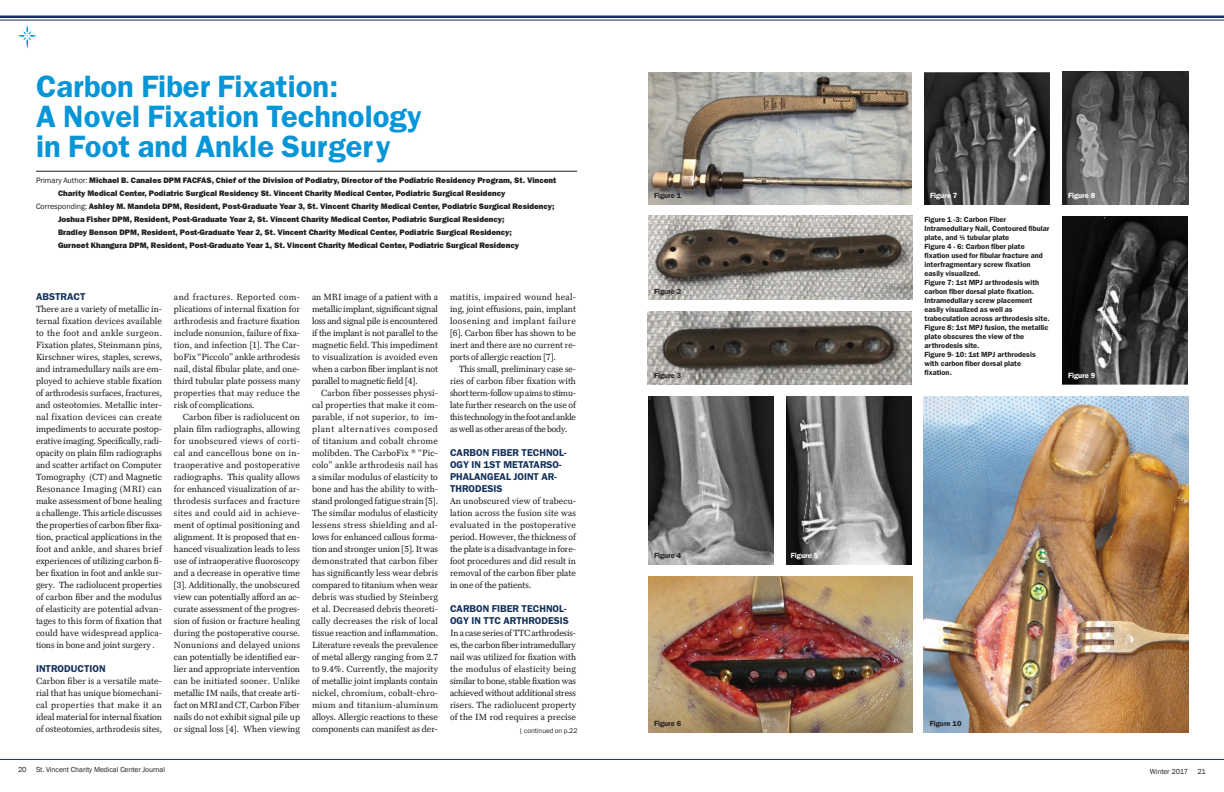
<style>
.page{position:relative;width:1224px;height:792px;background:#fff}
.page>*{position:absolute;margin:0;border:0;box-sizing:border-box;transform-origin:0 0}
.t1{font:600 31px/30px "Franklin Gothic";color:#0696d7}
.t2{font:600 10px/12px "Franklin Gothic";color:#14315b}
.t3{font:9px/12px "Mt.Augustine Roman";letter-spacing:.005em;color:#231f20;text-align:justify}
.t4{font:800 8px "Franklin Gothic";color:#231f20}
.t5{font:600 7.5px/9px "Franklin Gothic";color:#231f20}
.t6{font:7.5px "Franklin Gothic";letter-spacing:-.01em;color:#231f20}
.t7{font:600 7.5px "Franklin Gothic";color:#fff}
.t8{font:7px "Franklin Gothic";color:#231f20}
.s1{font-weight:400}
.s2{font-size:4.4px}
</style>
<div class="page">
<hr style="left:0;top:16px;width:1224px;height:2px;background:#14315b">
<hr style="left:0;top:20px;width:1224px;height:1px;background:#14315b">
<hr style="left:0;top:759px;width:1224px;height:1px;background:#14315b">
<hr style="left:36px;top:171px;width:541px;height:1px;background:#231f20">
<svg style="left:18px;top:25px;width:19px;height:23px"></svg>
<img style="left:648px;top:72px;width:264px;height:132px">
<img style="left:924px;top:396px;width:265px;height:336px">
<img style="left:648px;top:216px;width:264px;height:84px">
<img style="left:648px;top:312px;width:264px;height:72px">
<img style="left:648px;top:396px;width:126px;height:168px">
<img style="left:786px;top:396px;width:126px;height:168px">
<img style="left:648px;top:576px;width:264px;height:156px">
<img style="left:924px;top:72px;width:126px;height:132px">
<img style="left:1062px;top:72px;width:126px;height:132px">
<img style="left:1062px;top:216px;width:126px;height:168px">
<h1 class="t1" style="left:36px;top:71px;width:387px">Carbon Fiber Fixation:<br>A Novel Fixation Technology in Foot and Ankle Surgery</h1>
<p class="t4" style="left:36px;top:176px;width:522px"><span class="s1">Primary Author:</span> Michael B. Canales DPM FACFAS, Chief of the Division of Podiatry, Director of the Podiatric Residency Program, St. Vincent</p>
<p class="t4" style="left:58px;top:189px;width:449px">Charity Medical Center, Podiatric Surgical Residency St. Vincent Charity Medical Center, Podiatric Surgical Residency</p>
<p class="t4" style="left:36px;top:202px;width:520px"><span class="s1">Corresponding:</span> Ashley M. Mandela DPM, Resident, Post-Graduate Year 3, St. Vincent Charity Medical Center, Podiatric Surgical Residency;</p>
<p class="t4" style="left:58px;top:215px;width:448px">Joshua Fisher DPM, Resident, Post-Graduate Year 2, St. Vincent Charity Medical Center, Podiatric Surgical Residency;</p>
<p class="t4" style="left:58px;top:228px;width:455px">Bradley Benson DPM, Resident, Post-Graduate Year 2, St. Vincent Charity Medical Center, Podiatric Surgical Residency;</p>
<p class="t4" style="left:58px;top:241px;width:463px">Gurneet Khangura DPM, Resident, Post-Graduate Year 1, St. Vincent Charity Medical Center, Podiatric Surgical Residency</p>
<p class="t2" style="left:36px;top:290px;width:51px">ABSTRACT</p>
<p class="t3" style="left:36px;top:303px;width:128px">There are a variety of metallic in&shy;ternal fixation devices available to the foot and ankle surgeon.<br>Fixation plates, Steinmann pins, Kirschner wires, staples, screws, and intramedullary nails are em&shy;ployed to achieve stable fixation of arthrodesis surfaces, fractures, and osteotomies. Metallic inter&shy;nal fixation devices can create impediments to accurate postop&shy;erative imaging. Specifically, radi&shy;opacity on plain film radiographs and scatter artifact on Computer Tomography (CT) and Magnetic Resonance Imaging (MRI) can make assessment of bone healing a challenge. This article discusses the properties of carbon fiber fixa&shy;tion, practical applications in the foot and ankle, and shares brief experiences of utilizing carbon fi&shy;ber fixation in foot and ankle sur&shy;gery. The radiolucent properties of carbon fiber and the modulus of elasticity are potential advan&shy;tages to this form of fixation that could have widespread applica&shy;tions in bone and joint surgery .</p>
<p class="t2" style="left:36px;top:662px;width:71px">INTRODUCTION</p>
<p class="t3" style="left:36px;top:675px;width:128px">Carbon fiber is a versatile mate&shy;rial that has unique biomechani&shy;cal properties that make it an ideal material for internal fixation of osteotomies, arthrodesis sites,</p>
<p class="t3" style="left:174px;top:291px;width:128px">and fractures. Reported com&shy;plications of internal fixation for arthrodesis and fracture fixation include nonunion, failure of fixa&shy;tion, and infection [1]. The Car&shy;boFix “Piccolo” ankle arthrodesis nail, distal fibular plate, and one&shy;third tubular plate possess many properties that may reduce the risk of complications.</p>
<p class="t3" style="left:174px;top:411px;width:128px;text-indent:9px">Carbon fiber is radiolucent on plain film radiographs, allowing for unobscured views of corti&shy;cal and cancellous bone on in&shy;traoperative and postoperative radiographs. This quality allows for enhanced visualization of ar&shy;throdesis surfaces and fracture sites and could aid in achieve&shy;ment of optimal positioning and alignment. It is proposed that en&shy;hanced visualization leads to less use of intraoperative fluoroscopy and a decrease in operative time [3]. Additionally, the unobscured view can potentially afford an ac&shy;curate assessment of the progres&shy;sion of fusion or fracture healing during the postoperative course.<br>Nonunions and delayed unions can potentially be identified ear&shy;lier and appropriate intervention can be initiated sooner. Unlike metallic IM nails, that create arti&shy;fact on MRI and CT, Carbon Fiber nails do not exhibit signal pile up or signal loss [4]. When viewing</p>
<p class="t3" style="left:312px;top:291px;width:128px">an MRI image of a patient with a metallic implant, significant signal loss and signal pile is encountered if the implant is not parallel to the magnetic field. This impediment to visualization is avoided even when a carbon fiber implant is not parallel to magnetic field [4].</p>
<p class="t3" style="left:312px;top:387px;width:128px;text-indent:9px">Carbon fiber possesses physi&shy;cal properties that make it com&shy;parable, if not superior, to im&shy;plant alternatives composed of titanium and cobalt chrome molibden. The CarboFix ® “Pic&shy;colo” ankle arthrodesis nail has a similar modulus of elasticity to bone and has the ability to with&shy;stand prolonged fatigue strain [5].<br>The similar modulus of elasticity lessens stress shielding and al&shy;lows for enhanced callous forma&shy;tion and stronger union [5]. It was demonstrated that carbon fiber has significantly less wear debris compared to titanium when wear debris was studied by Steinberg et al. Decreased debris theoreti&shy;cally decreases the risk of local tissue reaction and inflammation.<br>Literature reveals the prevalence of metal allergy ranging from 2.7 to 9.4%. Currently, the majority of metallic joint implants contain nickel, chromium, cobalt-chro&shy;mium and titanium-aluminum alloys. Allergic reactions to these components can manifest as der-</p>
<p class="t3" style="left:450px;top:291px;width:128px">matitis, impaired wound heal&shy;ing, joint effusions, pain, implant loosening and implant failure [6]. Carbon fiber has shown to be inert and there are no current re&shy;ports of allergic reaction [7].</p>
<p class="t3" style="left:450px;top:363px;width:128px;text-indent:9px">This small, preliminary case se&shy;ries of carbon fiber fixation with short term-follow up aims to stimu&shy;late further research on the use of this technology in the foot and ankle as well as other areas of the body.</p>
<p class="t2" style="left:450px;top:446px;width:118px">CARBON FIBER TECHNOL-<br>OGY IN 1ST METATARSO-<br>PHALANGEAL JOINT AR-<br>THRODESIS</p>
<p class="t3" style="left:450px;top:495px;width:128px">An unobscured view of trabecu&shy;lation across the fusion site was evaluated in the postoperative period. However, the thickness of the plate is a disadvantage in fore&shy;foot procedures and did result in removal of the carbon fiber plate in one of the patients.</p>
<p class="t2" style="left:450px;top:602px;width:120px">CARBON FIBER TECHNOL-<br>OGY IN TTC ARTHRODESIS</p>
<p class="t3" style="left:450px;top:627px;width:128px">In a case series of TTC arthrodesis&shy;es, the carbon fiber intramedullary nail was utilized for fixation with the modulus of elasticity being similar to bone, stable fixation was achieved without additional stress risers. The radiolucent property of the IM rod requires a precise</p>
<p class="t8" style="left:519px;top:726px;width:60px">| continued on p.22</p>
<p class="t6" style="left:18px;top:765px;width:149px">20 St. Vincent Charity Medical Center Journal</p>
<p class="t5" style="left:654px;top:191px;width:29px">Figure 1</p>
<p class="t5" style="left:654px;top:287px;width:29px">Figure 2</p>
<p class="t5" style="left:654px;top:371px;width:29px">Figure 3</p>
<p class="t5" style="left:654px;top:551px;width:29px">Figure 4</p>
<p class="t7" style="left:791px;top:551px;width:29px">Figure 5</p>
<p class="t5" style="left:654px;top:719px;width:29px">Figure 6</p>
<p class="t7" style="left:930px;top:191px;width:29px">Figure 7</p>
<p class="t7" style="left:1068px;top:191px;width:29px">Figure 8</p>
<p class="t5" style="left:924px;top:215px;width:127px">Figure 1 -3: Carbon Fiber<br>Intramedullary Nail, Contoured fibular plate, and <sup>1</sup>⁄<span class="s2">3</span> tubular plate<br>Figure 4 - 6: Carbon fiber plate fixation used for fibular fracture and interfragmentary screw fixation easily visualized.<br>Figure 7: 1st MPJ arthrodesis with carbon fiber dorsal plate fixation.<br>Intramedullary screw placement easily visualized as well as trabeculation across arthrodesis site.<br>Figure 8: 1st MPJ fusion, the metallic plate obscures the view of the arthrodesis site.<br>Figure 9- 10: 1st MPJ arthrodesis with carbon fiber dorsal plate fixation.</p>
<p class="t7" style="left:1068px;top:371px;width:29px">Figure 9</p>
<p class="t5" style="left:930px;top:719px;width:33px">Figure 10</p>
<p class="t6" style="left:1150px;top:767px;width:40px">Winter 2017</p>
<p class="t6" style="left:1198px;top:767px;width:10px">21</p>
</div>
